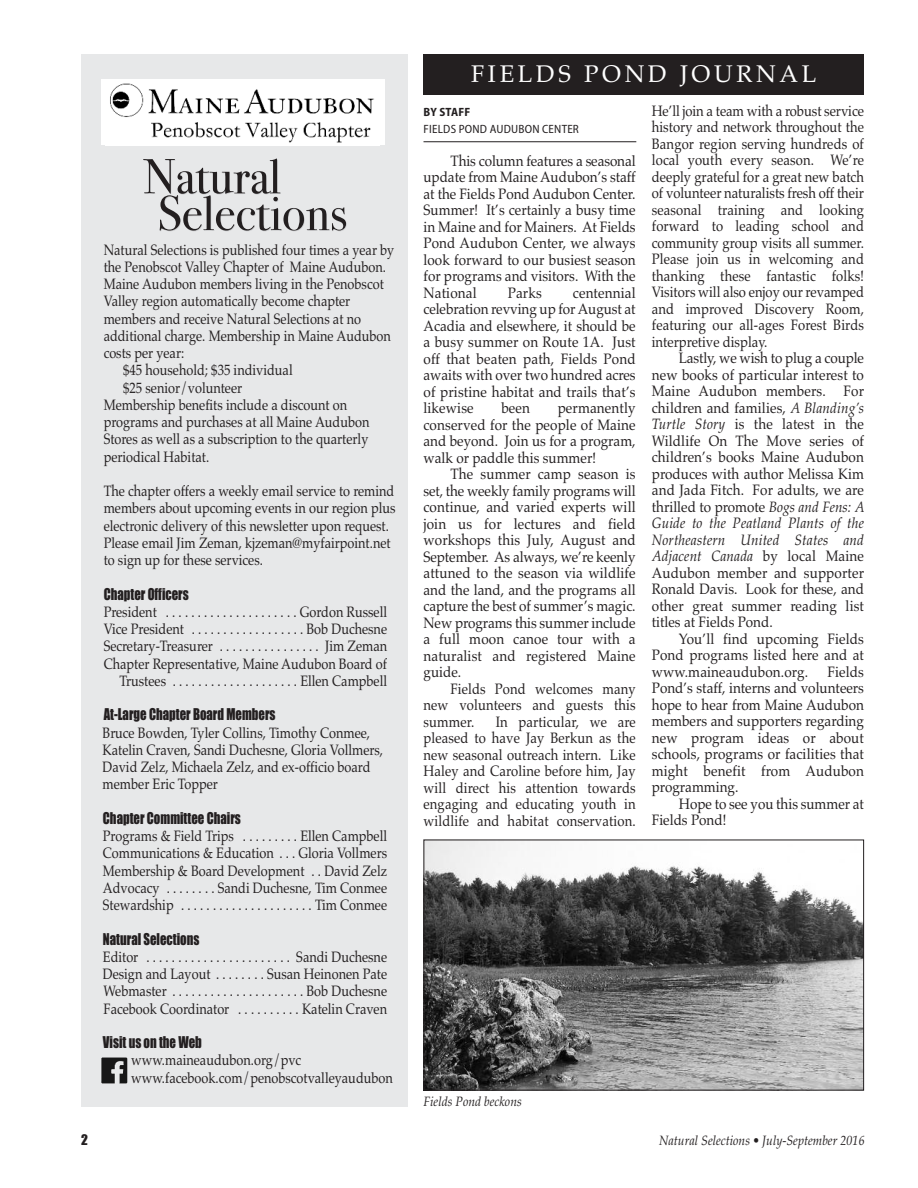
<style>
.page{position:relative;width:918px;height:1188px;background:#fff}
.page>*{position:absolute;margin:0;border:0;box-sizing:border-box;transform-origin:0 0}
.t1{font:24px "Palatino";letter-spacing:.15em;color:#fff}
.t2{font:15px/16.5px "Palatino";color:#231f20;text-align:justify;scale:.9 1}
.t3{font:15px/17.2px "Palatino";color:#231f20;scale:.85 1}
.t4{font:15px/16.5px "Palatino";color:#231f20;text-align:justify;scale:.87 1}
.t5{font:15px "Impact";color:#231f20;scale:.85 1}
.t6{font:italic 13.5px "Palatino";color:#231f20;scale:.9 1}
.t7{font:13.5px "Impact";color:#231f20}
.t8{font:semi-condensed 12px "Myriad Pro";letter-spacing:.02em;color:#231f20}
.t9{font:700 semi-condensed 12px "Myriad Pro";letter-spacing:.02em;color:#231f20}
.s1{font-style:italic}
</style>
<div class="page">
<div style="left:81px;top:54px;width:326px;height:1053px;background:#e7e8e9"></div>
<hr style="left:424px;top:141px;width:212px;height:1px;background:#231f20">
<img style="left:426px;top:842px;width:436px;height:247px">
<div style="left:424px;top:840px;width:440px;height:251px;border:1px solid #231f20"></div>
<div style="left:101px;top:80px;width:284px;height:66px;background:#fff"></div>
<img style="left:110px;top:83px;width:264px;height:60px">
<svg style="left:143px;top:158px;width:204px;height:73px"></svg>
<div style="left:424px;top:54px;width:440px;height:40px;background:#231f20"></div>
<img style="left:101px;top:1057px;width:27px;height:27px">
<p class="t3" style="left:104px;top:241px;width:344px">Natural Selections is published four times a year by</p>
<p class="t3" style="left:104px;top:258px;width:334px">the Penobscot Valley Chapter of Maine Audubon.</p>
<p class="t3" style="left:104px;top:275px;width:331px">Maine Audubon members living in the Penobscot</p>
<p class="t3" style="left:104px;top:293px;width:292px">Valley region automatically become chapter</p>
<p class="t3" style="left:104px;top:310px;width:304px">members and receive Natural Selections at no</p>
<p class="t3" style="left:104px;top:327px;width:339px">additional charge. Membership in Maine Audubon</p>
<p class="t3" style="left:104px;top:344px;width:96px">costs per year:</p>
<p class="t3" style="left:123px;top:362px;width:201px">$45 household; $35 individual</p>
<p class="t3" style="left:123px;top:379px;width:142px">$25 senior/volunteer</p>
<p class="t3" style="left:104px;top:396px;width:288px">Membership benefits include a discount on</p>
<p class="t3" style="left:104px;top:413px;width:314px">programs and purchases at all Maine Audubon</p>
<p class="t3" style="left:104px;top:431px;width:313px">Stores as well as a subscription to the quarterly</p>
<p class="t3" style="left:104px;top:448px;width:126px">periodical Habitat.</p>
<p class="t3" style="left:104px;top:482px;width:345px">The chapter offers a weekly email service to remind members about upcoming events in our region plus electronic delivery of this newsletter upon request.<br>Please email Jim Zeman, kjzeman@myfairpoint.net to sign up for these services.</p>
<p class="t5" style="left:104px;top:586px;width:102px">Chapter Officers</p>
<p class="t3" style="left:104px;top:603px;width:335px;text-align:right">President . . . . . . . . . . . . . . . . . . . . . Gordon Russell Vice President . . . . . . . . . . . . . . . . . . Bob Duchesne Secretary-Treasurer . . . . . . . . . . . . . . . . Jim Zeman Chapter Representative, Maine Audubon Board of Trustees . . . . . . . . . . . . . . . . . . . . Ellen Campbell</p>
<p class="t5" style="left:104px;top:707px;width:204px">At-Large Chapter Board Members</p>
<p class="t3" style="left:103px;top:724px;width:332px">Bruce Bowden, Tyler Collins, Timothy Conmee, Katelin Craven, Sandi Duchesne, Gloria Vollmers, David Zelz, Michaela Zelz, and ex-officio board member Eric Topper</p>
<p class="t5" style="left:103px;top:810px;width:164px">Chapter Committee Chairs</p>
<p class="t3" style="left:103px;top:827px;width:336px;text-align:justify">Programs &amp; Field Trips . . . . . . . . . Ellen Campbell Communications &amp; Education . . . Gloria Vollmers Membership &amp; Board Development . . David Zelz Advocacy . . . . . . . . Sandi Duchesne, Tim Conmee Stewardship . . . . . . . . . . . . . . . . . . . . . Tim Conmee</p>
<p class="t5" style="left:103px;top:931px;width:115px">Natural Selections</p>
<p class="t3" style="left:103px;top:948px;width:336px;text-align:justify">Editor . . . . . . . . . . . . . . . . . . . . . . . Sandi Duchesne Design and Layout . . . . . . . . Susan Heinonen Pate Webmaster . . . . . . . . . . . . . . . . . . . . . Bob Duchesne Facebook Coordinator . . . . . . . . . . Katelin Craven</p>
<p class="t5" style="left:103px;top:1034px;width:118px">Visit us on the Web</p>
<p class="t3" style="left:131px;top:1052px;width:309px">www.maineaudubon.org/pvc www.facebook.com/penobscotvalleyaudubon</p>
<h1 class="t1" style="left:471px;top:60px;width:347px">FIELDS POND JOURNAL</h1>
<p class="t9" style="left:424px;top:108px;width:48px">BY STAFF</p>
<p class="t8" style="left:424px;top:124px;width:157px">FIELDS POND AUDUBON CENTER</p>
<p class="t2" style="left:424px;top:152px;width:237px;text-indent:27px">This column features a seasonal update from Maine Audubon’s staff at the Fields Pond Audubon Center.<br>Summer! It’s certainly a busy time in Maine and for Mainers. At Fields Pond Audubon Center, we always look forward to our busiest season for programs and visitors. With the National</p>
<p class="t2" style="left:424px;top:284px;width:237px;text-indent:149px">centennial celebration revving up for August at Acadia and elsewhere, it should be a busy summer on Route 1A. Just off that beaten path, Fields Pond awaits with over two hundred acres of pristine habitat and trails that’s likewise</p>
<p class="t2" style="left:508px;top:284px;width:39px">Parks</p>
<p class="t2" style="left:424px;top:400px;width:237px;text-indent:134px">permanently conserved for the people of Maine and beyond. Join us for a program, walk or paddle this summer!</p>
<p class="t2" style="left:424px;top:466px;width:237px;text-indent:27px">The summer camp season is set, the weekly family programs will continue, and varied experts will join us for lectures and field workshops this July, August and September. As always, we’re keenly attuned to the season via wildlife and the land, and the programs all capture the best of summer’s magic.<br>New programs this summer include a full moon canoe tour with a naturalist and registered Maine guide.</p>
<p class="t4" style="left:424px;top:680px;width:245px;text-indent:27px">Fields Pond welcomes many new volunteers and guests this summer.</p>
<p class="t2" style="left:501px;top:400px;width:33px">been</p>
<p class="t4" style="left:424px;top:713px;width:245px;text-indent:72px">In particular, we are pleased to have Jay Berkun as the new seasonal outreach intern. Like Haley and Caroline before him, Jay will direct his attention towards engaging and educating youth in wildlife and habitat conservation.</p>
<p class="t4" style="left:652px;top:102px;width:245px">He’ll join a team with a robust service history and network throughout the Bangor region serving hundreds of local youth every season. We’re deeply grateful for a great new batch of volunteer naturalists fresh off their seasonal training and looking forward to leading school and community group visits all summer.<br>Please join us in welcoming and thanking these fantastic folks!<br>Visitors will also enjoy our revamped and improved Discovery Room, featuring our all-ages Forest Birds interpretive display.</p>
<p class="t2" style="left:652px;top:350px;width:238px;text-indent:27px">Lastly, we wish to plug a couple new books of particular interest to Maine Audubon members. For children and families, <span class="s1">A Blanding’s Turtle Story</span> is the latest in the Wildlife On The Move series of children’s books Maine Audubon produces with author Melissa Kim and Jada Fitch. For adults, we are thrilled to promote <span class="s1">Bogs and Fens: A Guide to the Peatland Plants of the Northeastern United States and Adjacent Canada</span> by local Maine Audubon member and supporter Ronald Davis. Look for these, and other great summer reading list titles at Fields Pond.</p>
<p class="t2" style="left:652px;top:630px;width:237px;text-indent:27px">You’ll find upcoming Fields Pond programs listed here and at www.maineaudubon.org.</p>
<p class="t2" style="left:652px;top:663px;width:237px;text-indent:176px">Fields Pond’s staff, interns and volunteers hope to hear from Maine Audubon members and supporters regarding new program ideas or about schools, programs or facilities that might benefit from Audubon programming.</p>
<p class="t2" style="left:652px;top:795px;width:237px;text-indent:27px">Hope to see you this summer at<br>Fields Pond!</p>
<p class="t6" style="left:424px;top:1094px;width:111px">Fields Pond beckons</p>
<p class="t7" style="left:81px;top:1133px;width:8px">2</p>
<p class="t6" style="left:659px;top:1133px;width:230px">Natural Selections • July-September 2016</p>
</div>
